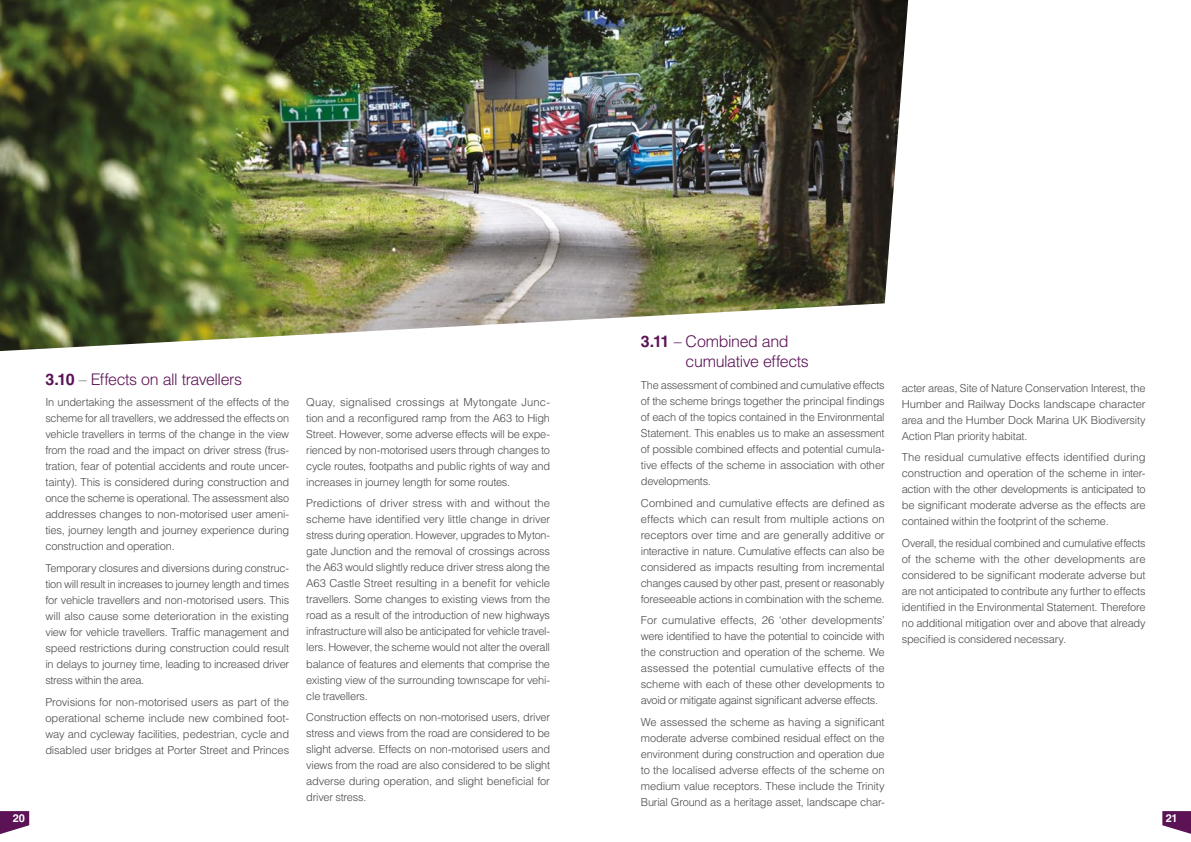
<style>
.page{position:relative;width:1191px;height:842px;background:#fff}
.page>*{position:absolute;margin:0;border:0;box-sizing:border-box;transform-origin:0 0}
.t1{font:300 16px/20px "Helvetica LT Std";letter-spacing:-.025em;color:#5b1356}
.t2{font:300 11px/16px "Helvetica LT Std";letter-spacing:-.02em;color:#4a4a49;text-align:justify}
.t3{font:700 11px "Helvetica LT Std";color:#fff}
.s1{font-weight:700}
.s2{color:#688181}
</style>
<div class="page">
<img style="left:0;top:0;width:908px;height:351px">
<svg style="left:0;top:811px;width:29px;height:23px"></svg>
<svg style="left:1162px;top:811px;width:29px;height:23px"></svg>
<h1 class="t1" style="left:45px;top:369px;width:198px"><span class="s1">3.10</span> <span class="s2">–</span> Effects on all travellers</h1>
<p class="t2" style="left:45px;top:394px;width:245px">In undertaking the assessment of the effects of the scheme for all travellers, we addressed the effects on vehicle travellers in terms of the change in the view from the road and the impact on driver stress (frus&shy;tration, fear of potential accidents and route uncer&shy;tainty). This is considered during construction and once the scheme is operational. The assessment also addresses changes to non-motorised user ameni&shy;ties, journey length and journey experience during construction and operation.</p>
<p class="t2" style="left:45px;top:560px;width:245px">Temporary closures and diversions during construc&shy;tion will result in increases to journey length and times for vehicle travellers and non-motorised users. This will also cause some deterioration in the existing view for vehicle travellers. Traffic management and speed restrictions during construction could result in delays to journey time, leading to increased driver stress within the area.</p>
<p class="t2" style="left:45px;top:694px;width:245px">Provisions for non-motorised users as part of the operational scheme include new combined foot&shy;way and cycleway facilities, pedestrian, cycle and disabled user bridges at Porter Street and Princes</p>
<p class="t2" style="left:306px;top:394px;width:245px">Quay, signalised crossings at Mytongate Junc&shy;tion and a reconfigured ramp from the A63 to High Street. However, some adverse effects will be expe&shy;rienced by non-motorised users through changes to cycle routes, footpaths and public rights of way and increases in journey length for some routes.</p>
<p class="t2" style="left:306px;top:495px;width:245px">Predictions of driver stress with and without the scheme have identified very little change in driver stress during operation. However, upgrades to Myton&shy;gate Junction and the removal of crossings across the A63 would slightly reduce driver stress along the A63 Castle Street resulting in a benefit for vehicle travellers. Some changes to existing views from the road as a result of the introduction of new highways infrastructure will also be anticipated for vehicle travel&shy;lers. However, the scheme would not alter the overall balance of features and elements that comprise the existing view of the surrounding townscape for vehi&shy;cle travellers.</p>
<p class="t2" style="left:306px;top:709px;width:245px">Construction effects on non-motorised users, driver stress and views from the road are considered to be slight adverse. Effects on non-motorised users and views from the road are also considered to be slight adverse during operation, and slight beneficial for driver stress.</p>
<h1 class="t1" style="left:685px;top:332px;width:125px;text-indent:-45px"><span class="s1">3.11</span> – Combined and cumulative effects</h1>
<p class="t2" style="left:641px;top:377px;width:245px">The assessment of combined and cumulative effects of the scheme brings together the principal findings of each of the topics contained in the Environmental Statement. This enables us to make an assessment of possible combined effects and potential cumula&shy;tive effects of the scheme in association with other developments.</p>
<p class="t2" style="left:641px;top:495px;width:245px">Combined and cumulative effects are defined as effects which can result from multiple actions on receptors over time and are generally additive or interactive in nature. Cumulative effects can also be considered as impacts resulting from incremental changes caused by other past, present or reasonably foreseeable actions in combination with the scheme.</p>
<p class="t2" style="left:641px;top:612px;width:245px">For cumulative effects, 26 ‘other developments’ were identified to have the potential to coincide with the construction and operation of the scheme. We assessed the potential cumulative effects of the scheme with each of these other developments to avoid or mitigate against significant adverse effects.</p>
<p class="t2" style="left:641px;top:714px;width:245px">We assessed the scheme as having a significant moderate adverse combined residual effect on the environment during construction and operation due to the localised adverse effects of the scheme on medium value receptors. These include the Trinity Burial Ground as a heritage asset, landscape char-</p>
<p class="t2" style="left:901px;top:380px;width:245px">acter areas, Site of Nature Conservation Interest, the Humber and Railway Docks landscape character area and the Humber Dock Marina UK Biodiversity Action Plan priority habitat.</p>
<p class="t2" style="left:901px;top:449px;width:245px">The residual cumulative effects identified during construction and operation of the scheme in inter&shy;action with the other developments is anticipated to be significant moderate adverse as the effects are contained within the footprint of the scheme.</p>
<p class="t2" style="left:901px;top:535px;width:245px">Overall, the residual combined and cumulative effects of the scheme with the other developments are considered to be significant moderate adverse but are not anticipated to contribute any further to effects identified in the Environmental Statement. Therefore no additional mitigation over and above that already specified is considered necessary.</p>
<p class="t3" style="left:13px;top:812px;width:14px">20</p>
<p class="t3" style="left:1165px;top:812px;width:14px">21</p>
</div>
